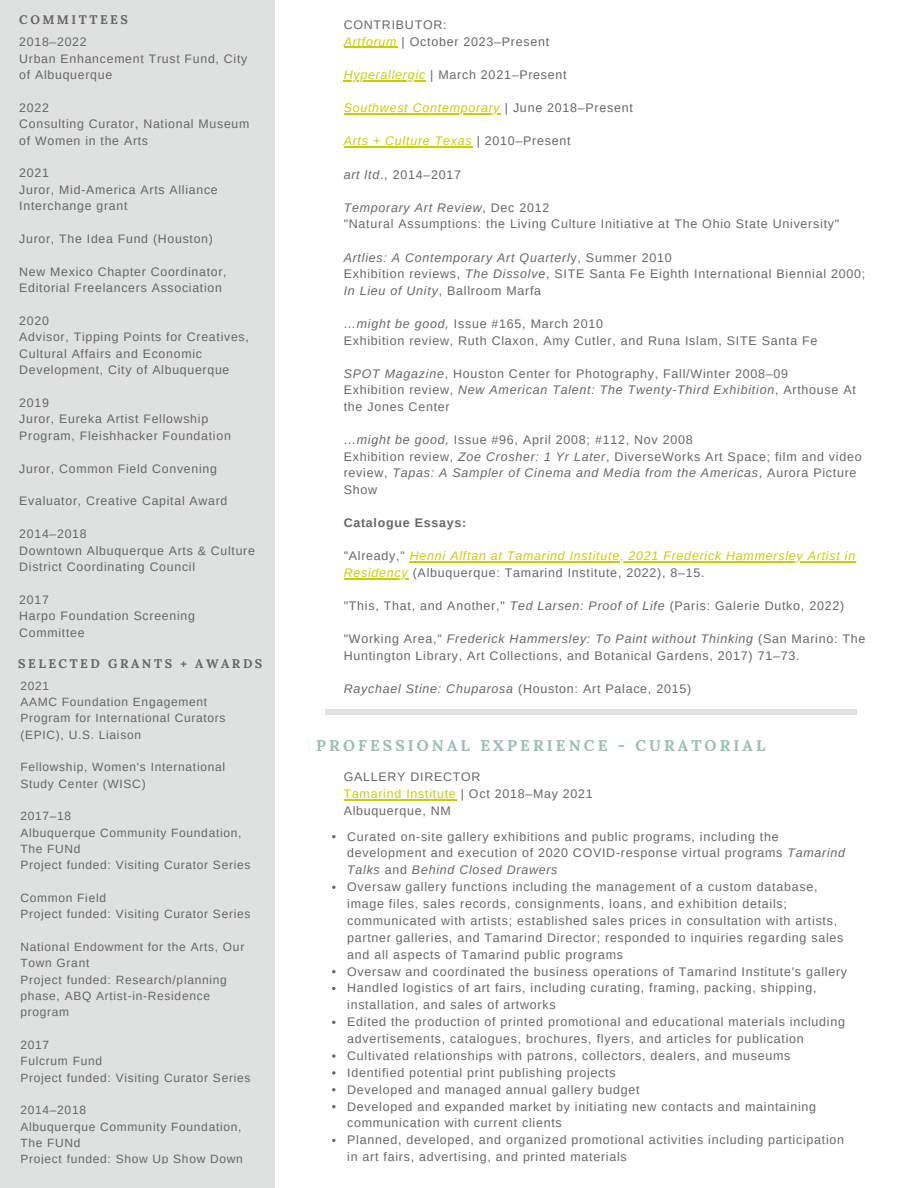
<style>
.page{position:relative;width:918px;height:1188px;background:#fff}
.page>*{position:absolute;margin:0;border:0;box-sizing:border-box;transform-origin:0 0}
.t1{font:700 15.6px "Lora";letter-spacing:.2em;color:#609f8f}
.t2{font:12.45px/16.8px "Arimo";letter-spacing:.06em;color:#666}
.t3{font:italic 12.45px/16.6px "Arimo";letter-spacing:.06em;color:#666}
.t4{font:italic 12.45px "Arimo";letter-spacing:.06em;color:#c9cd05}
.t5{font:700 12.45px "Lora";letter-spacing:.2em;color:#666}
.t6{font:700 12.45px "Arimo";letter-spacing:.06em;color:#666}
.t7{font:12.3px/16.4px "Arimo";letter-spacing:.06em;color:#666}
.t8{font:12px/16.4px "Arimo";letter-spacing:.06em;color:#666}
.s1{font-style:italic;color:#c9cd05}
.s2{font-style:normal;color:#666}
.s3{font-style:italic}
.s4{font-style:normal}
.s5{color:#c9cd05}
</style>
<div class="page">
<div style="left:0;top:0;width:275px;height:1188px;background:#dfe0e0"></div>
<div style="left:325px;top:710px;width:532px;height:5px;background:#dfe0e0"></div>
<hr style="left:344px;top:47px;width:53px;height:1px;background:#c9cd05">
<hr style="left:344px;top:80px;width:82px;height:1px;background:#c9cd05">
<hr style="left:344px;top:113px;width:157px;height:1px;background:#c9cd05">
<hr style="left:344px;top:146px;width:128px;height:1px;background:#c9cd05">
<hr style="left:410px;top:561px;width:210px;height:2px;background:#c9cd05">
<svg style="left:623px;top:561px;width:6px;height:2px"></svg>
<hr style="left:629px;top:561px;width:227px;height:2px;background:#c9cd05">
<hr style="left:344px;top:578px;width:65px;height:1px;background:#c9cd05">
<hr style="left:344px;top:799px;width:113px;height:1px;background:#c9cd05">
<svg style="left:332px;top:835px;width:4px;height:3px"></svg>
<svg style="left:332px;top:886px;width:4px;height:3px"></svg>
<svg style="left:332px;top:970px;width:4px;height:3px"></svg>
<svg style="left:332px;top:987px;width:4px;height:3px"></svg>
<svg style="left:332px;top:1021px;width:4px;height:3px"></svg>
<svg style="left:332px;top:1054px;width:4px;height:4px"></svg>
<svg style="left:332px;top:1071px;width:4px;height:4px"></svg>
<svg style="left:332px;top:1088px;width:4px;height:3px"></svg>
<svg style="left:332px;top:1105px;width:4px;height:3px"></svg>
<svg style="left:332px;top:1139px;width:4px;height:3px"></svg>
<p class="t5" style="left:19px;top:11px;width:110px">COMMITTEES</p>
<p class="t7" style="left:19px;top:34px;width:69px">2018–2022</p>
<p class="t7" style="left:19px;top:50px;width:230px">Urban Enhancement Trust Fund, City of Albuquerque</p>
<p class="t7" style="left:19px;top:99px;width:31px">2022</p>
<p class="t7" style="left:19px;top:116px;width:232px">Consulting Curator, National Museum of Women in the Arts</p>
<p class="t7" style="left:19px;top:165px;width:31px">2021</p>
<h2 class="t7" style="left:19px;top:181px;width:200px">Juror, Mid-America Arts Alliance<br>Interchange grant</h2>
<p class="t7" style="left:19px;top:230px;width:195px">Juror, The Idea Fund (Houston)</p>
<p class="t7" style="left:19px;top:263px;width:209px">New Mexico Chapter Coordinator,<br>Editorial Freelancers Association</p>
<p class="t7" style="left:19px;top:312px;width:31px">2020</p>
<p class="t7" style="left:19px;top:329px;width:231px">Advisor, Tipping Points for Creatives,<br>Cultural Affairs and Economic<br>Development, City of Albuquerque</p>
<p class="t7" style="left:19px;top:394px;width:31px">2019</p>
<p class="t7" style="left:19px;top:411px;width:213px">Juror, Eureka Artist Fellowship<br>Program, Fleishhacker Foundation</p>
<p class="t7" style="left:19px;top:460px;width:199px">Juror, Common Field Convening</p>
<p class="t7" style="left:19px;top:493px;width:210px">Evaluator, Creative Capital Award</p>
<p class="t7" style="left:19px;top:526px;width:69px">2014–2018</p>
<p class="t7" style="left:19px;top:542px;width:237px">Downtown Albuquerque Arts &amp; Culture<br>District Coordinating Council</p>
<p class="t7" style="left:19px;top:591px;width:31px">2017</p>
<p class="t7" style="left:19px;top:608px;width:177px">Harpo Foundation Screening<br>Committee</p>
<p class="t5" style="left:18px;top:656px;width:246px">SELECTED GRANTS + AWARDS</p>
<p class="t8" style="left:20px;top:677px;width:30px">2021</p>
<h2 class="t8" style="left:20px;top:694px;width:207px">AAMC Foundation Engagement<br>Program for International Curators (EPIC), U.S. Liaison</h2>
<p class="t8" style="left:20px;top:759px;width:206px">Fellowship, Women's International<br>Study Center (WISC)</p>
<p class="t8" style="left:20px;top:808px;width:52px">2017–18</p>
<p class="t8" style="left:20px;top:824px;width:223px">Albuquerque Community Foundation,<br>The FUNd</p>
<p class="t8" style="left:20px;top:857px;width:232px">Project funded: Visiting Curator Series</p>
<p class="t8" style="left:20px;top:890px;width:87px">Common Field</p>
<p class="t8" style="left:20px;top:906px;width:232px">Project funded: Visiting Curator Series</p>
<p class="t8" style="left:20px;top:939px;width:225px">National Endowment for the Arts, Our<br>Town Grant</p>
<p class="t8" style="left:20px;top:971px;width:208px">Project funded: Research/planning phase, ABQ Artist-in-Residence program</p>
<p class="t8" style="left:20px;top:1037px;width:30px">2017</p>
<p class="t8" style="left:20px;top:1053px;width:83px">Fulcrum Fund</p>
<p class="t8" style="left:20px;top:1069px;width:232px">Project funded: Visiting Curator Series</p>
<p class="t8" style="left:20px;top:1102px;width:67px">2014–2018</p>
<p class="t8" style="left:20px;top:1118px;width:223px">Albuquerque Community Foundation,<br>The FUNd</p>
<p class="t8" style="left:20px;top:1151px;width:224px">Project funded: Show Up Show Down</p>
<p class="t2" style="left:344px;top:16px;width:104px">CONTRIBUTOR:</p>
<p class="t2" style="left:344px;top:33px;width:207px"><span class="s1">Artforum</span> | October 2023–Present</p>
<p class="t2" style="left:344px;top:66px;width:225px"><span class="s1">Hyperallergic</span> | March 2021–Present</p>
<p class="t4" style="left:344px;top:101px;width:291px">Southwest Contemporary <span class="s2">| June 2018–Present</span></p>
<p class="t4" style="left:344px;top:134px;width:228px">Arts + Culture Texas <span class="s2">| 2010–Present</span></p>
<p class="t2" style="left:344px;top:166px;width:119px"><span class="s3">art ltd</span>., 2014–2017</p>
<p class="t3" style="left:344px;top:199px;width:207px">Temporary Art Review<span class="s4">, Dec 2012</span></p>
<p class="t2" style="left:344px;top:216px;width:497px">"Natural Assumptions: the Living Culture Initiative at The Ohio State University"</p>
<p class="t3" style="left:344px;top:249px;width:329px">Artlies: A Contemporary Art Quarterl<span class="s4">y, Summer 2010</span></p>
<p class="t2" style="left:344px;top:266px;width:523px">Exhibition reviews, <span class="s3">The Dissolve</span>, SITE Santa Fe Eighth International Biennial 2000;<br><span class="s3">In Lieu of Unity</span>, Ballroom Marfa</p>
<p class="t2" style="left:344px;top:315px;width:261px"><span class="s3">…might be good,</span> Issue #165, March 2010</p>
<p class="t2" style="left:344px;top:332px;width:475px">Exhibition review, Ruth Claxon, Amy Cutler, and Runa Islam, SITE Santa Fe</p>
<p class="t2" style="left:344px;top:365px;width:446px"><span class="s3">SPOT Magazine</span>, Houston Center for Photography, Fall/Winter 2008–09</p>
<p class="t3" style="left:344px;top:382px;width:514px"><span class="s4">Exhibition review,</span> New American Talent: The Twenty-Third Exhibition<span class="s4">, Arthouse At the Jones Center</span></p>
<p class="t2" style="left:344px;top:432px;width:350px"><span class="s3">…might be good,</span> Issue #96, April 2008; #112, Nov 2008</p>
<p class="t2" style="left:344px;top:448px;width:519px">Exhibition review, <span class="s3">Zoe Crosher: 1 Yr Later</span>, DiverseWorks Art Space; film and video review, <span class="s3">Tapas: A Sampler of Cinema and Media from the Americas</span>, Aurora Picture<br>Show</p>
<p class="t6" style="left:344px;top:516px;width:124px">Catalogue Essays:</p>
<p class="t4" style="left:344px;top:549px;width:513px"><span class="s2">"Already,"</span> Henni Alftan at Tamarind Institute<span class="s4">,</span> 2021 Frederick Hammersley Artist in</p>
<p class="t2" style="left:344px;top:564px;width:362px"><span class="s1">Residency</span> (Albuquerque: Tamarind Institute, 2022), 8–15.</p>
<p class="t2" style="left:344px;top:598px;width:502px">"This, That, and Another," <span class="s3">Ted Larsen: Proof of Life</span> (Paris: Galerie Dutko, 2022)</p>
<p class="t3" style="left:344px;top:631px;width:523px"><span class="s4">"Working Area,"</span> Frederick Hammersley: To Paint without Thinking <span class="s4">(San Marino: The</span></p>
<p class="t2" style="left:344px;top:647px;width:457px">Huntington Library, Art Collections, and Botanical Gardens, 2017) 71–73.</p>
<p class="t2" style="left:344px;top:681px;width:349px"><span class="s3">Raychael Stine: Chuparosa</span> (Houston: Art Palace, 2015)</p>
<p class="t1" style="left:316px;top:735px;width:451px">PROFESSIONAL EXPERIENCE - CURATORIAL</p>
<p class="t2" style="left:344px;top:768px;width:251px">GALLERY DIRECTOR<br><span class="s5">Tamarind Institute</span> | Oct 2018–May 2021<br>Albuquerque, NM</p>
<p class="t2" style="left:347px;top:828px;width:500px">Curated on-site gallery exhibitions and public programs, including the development and execution of 2020 COVID-response virtual programs <span class="s3">Tamarind<br>Talks</span> and <span class="s3">Behind Closed Drawers</span></p>
<h1 class="t2" style="left:347px;top:879px;width:498px">Oversaw gallery functions including the management of a custom database, image files, sales records, consignments, loans, and exhibition details; communicated with artists; established sales prices in consultation with artists, partner galleries, and Tamarind Director; responded to inquiries regarding sales and all aspects of Tamarind public programs</h1>
<p class="t2" style="left:347px;top:963px;width:502px">Oversaw and coordinated the business operations of Tamarind Institute's gallery</p>
<p class="t2" style="left:347px;top:980px;width:471px">Handled logistics of art fairs, including curating, framing, packing, shipping, installation, and sales of artworks</p>
<p class="t2" style="left:347px;top:1014px;width:499px">Edited the production of printed promotional and educational materials including advertisements, catalogues, brochures, flyers, and articles for publication</p>
<p class="t2" style="left:347px;top:1047px;width:445px">Cultivated relationships with patrons, collectors, dealers, and museums</p>
<p class="t2" style="left:347px;top:1064px;width:270px">Identified potential print publishing projects</p>
<p class="t2" style="left:347px;top:1081px;width:294px">Developed and managed annual gallery budget</p>
<p class="t2" style="left:347px;top:1098px;width:470px">Developed and expanded market by initiating new contacts and maintaining communication with current clients</p>
<p class="t2" style="left:347px;top:1132px;width:499px">Planned, developed, and organized promotional activities including participation in art fairs, advertising, and printed materials</p>
</div>
